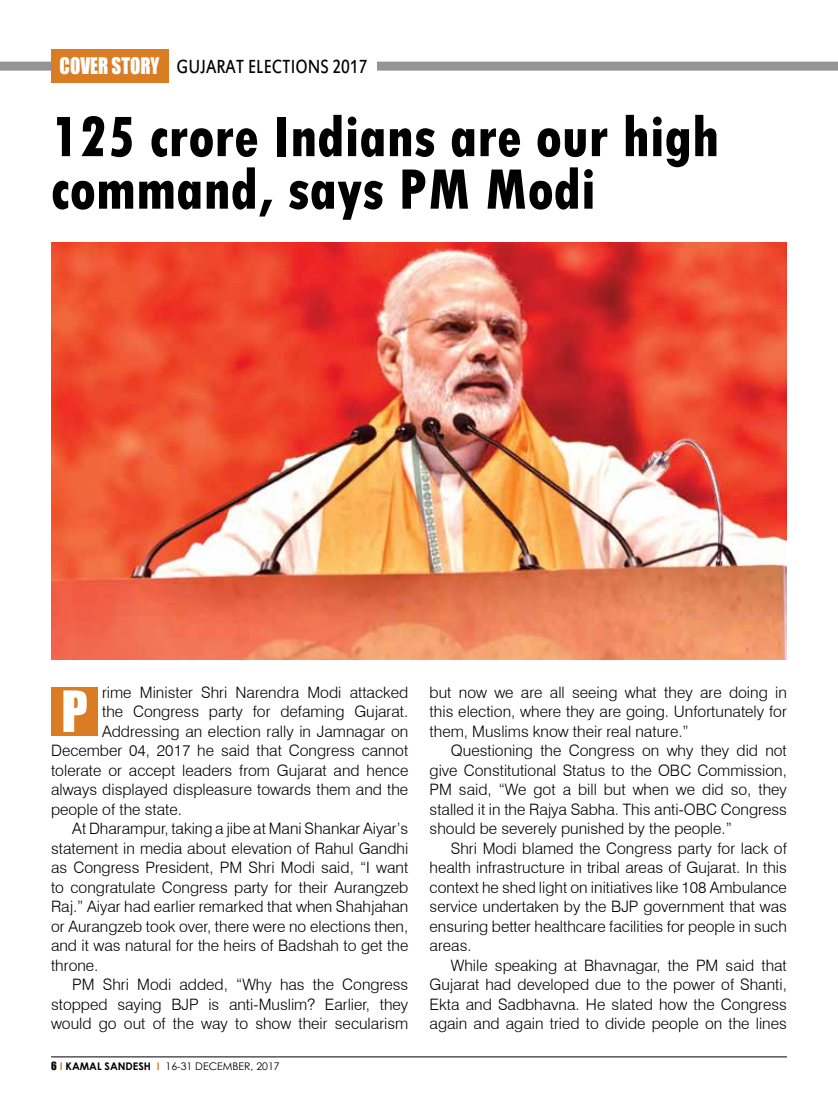
<style>
.page{position:relative;width:838px;height:1106px;background:#fff}
.page>*{position:absolute;margin:0;border:0;box-sizing:border-box;transform-origin:0 0}
.t1{font:800 condensed 60px/52.5px "Tw Cen";color:#000;scale:.96 1}
.t2{font:52.5px "Impact";color:#fff}
.t3{font:21px "Estrangelo Edessa";color:#000;scale:.83 1}
.t4{font:300 15.75px/19.5px "Swiss 721 BT";color:#000;text-align:justify}
.t5{font:10.5px "Century Gothic";color:#000}
.s1{font-family:"Impact";color:#fff}
.s2{font-family:"Impact"}
.s3{font-weight:700;color:#da7c24}
.s4{font-weight:700}
</style>
<div class="page">
<hr style="left:51px;top:1056px;width:736px;height:1px;background:#000">
<div style="left:0;top:62px;width:838px;height:9px;background:#939598"></div>
<div style="left:51px;top:686px;width:47px;height:49px;background:#da7c24"></div>
<img style="left:51px;top:242px;width:736px;height:417px">
<div style="left:168px;top:50px;width:208px;height:32px;background:#fff"></div>
<div style="left:51px;top:49px;width:117px;height:34px;background:#da7c24"></div>
<h3 class="t3" style="left:60px;top:57px;width:372px"><span class="s1">COVER STORY</span> GUJARAT ELECTIONS 2017</h3>
<h1 class="t1" style="left:51px;top:111px;width:697px">125 crore Indians are our high command, says PM Modi</h1>
<p class="t4" style="left:102px;top:682px;width:308px">rime Minister Shri Narendra Modi attacked</p>
<p class="t4" style="left:102px;top:702px;width:308px">the Congress party for defaming Gujarat.</p>
<p class="t4" style="left:102px;top:721px;width:308px">Addressing an election rally in Jamnagar on</p>
<p class="t4" style="left:51px;top:741px;width:359px">December 04, 2017 he said that Congress cannot</p>
<p class="t4" style="left:51px;top:760px;width:359px">tolerate or accept leaders from Gujarat and hence</p>
<p class="t4" style="left:51px;top:780px;width:359px">always displayed displeasure towards them and the</p>
<p class="t4" style="left:51px;top:799px;width:132px">people of the state.</p>
<p class="t4" style="left:72px;top:819px;width:337px">At Dharampur, taking a jibe at Mani Shankar Aiyar’s</p>
<p class="t4" style="left:51px;top:838px;width:359px">statement in media about elevation of Rahul Gandhi</p>
<p class="t4" style="left:51px;top:858px;width:359px">as Congress President, PM Shri Modi said, “I want</p>
<p class="t4" style="left:51px;top:877px;width:359px">to congratulate Congress party for their Aurangzeb</p>
<p class="t4" style="left:51px;top:897px;width:359px">Raj.” Aiyar had earlier remarked that when Shahjahan</p>
<p class="t4" style="left:51px;top:916px;width:359px">or Aurangzeb took over, there were no elections then,</p>
<p class="t4" style="left:51px;top:936px;width:359px">and it was natural for the heirs of Badshah to get the</p>
<p class="t4" style="left:51px;top:955px;width:49px">throne.</p>
<p class="t4" style="left:72px;top:975px;width:337px">PM Shri Modi added, “Why has the Congress</p>
<p class="t4" style="left:51px;top:994px;width:359px">stopped saying BJP is anti-Muslim? Earlier, they</p>
<p class="t4" style="left:51px;top:1013px;width:359px">would go out of the way to show their secularism</p>
<h2 class="t2" style="left:61px;top:670px;width:25px">P</h2>
<p class="t5" style="left:51px;top:1058px;width:230px"><span class="s2">6</span> <span class="s3">I</span> <span class="s4">KAMAL SANDESH</span> <span class="s3">I</span> 16-31 DECEMBER, 2017</p>
<p class="t4" style="left:429px;top:682px;width:359px">but now we are all seeing what they are doing in this election, where they are going. Unfortunately for them, Muslims know their real nature.”</p>
<p class="t4" style="left:429px;top:740px;width:359px;text-indent:21px">Questioning the Congress on why they did not give Constitutional Status to the OBC Commission, PM said, “We got a bill but when we did so, they stalled it in the Rajya Sabha. This anti-OBC Congress should be severely punished by the people.”</p>
<p class="t4" style="left:429px;top:838px;width:359px;text-indent:21px">Shri Modi blamed the Congress party for lack of health infrastructure in tribal areas of Gujarat. In this context he shed light on initiatives like 108 Ambulance service undertaken by the BJP government that was ensuring better healthcare facilities for people in such areas.</p>
<p class="t4" style="left:429px;top:955px;width:359px;text-indent:21px">While speaking at Bhavnagar, the PM said that Gujarat had developed due to the power of Shanti, Ekta and Sadbhavna. He slated how the Congress again and again tried to divide people on the lines</p>
</div>
